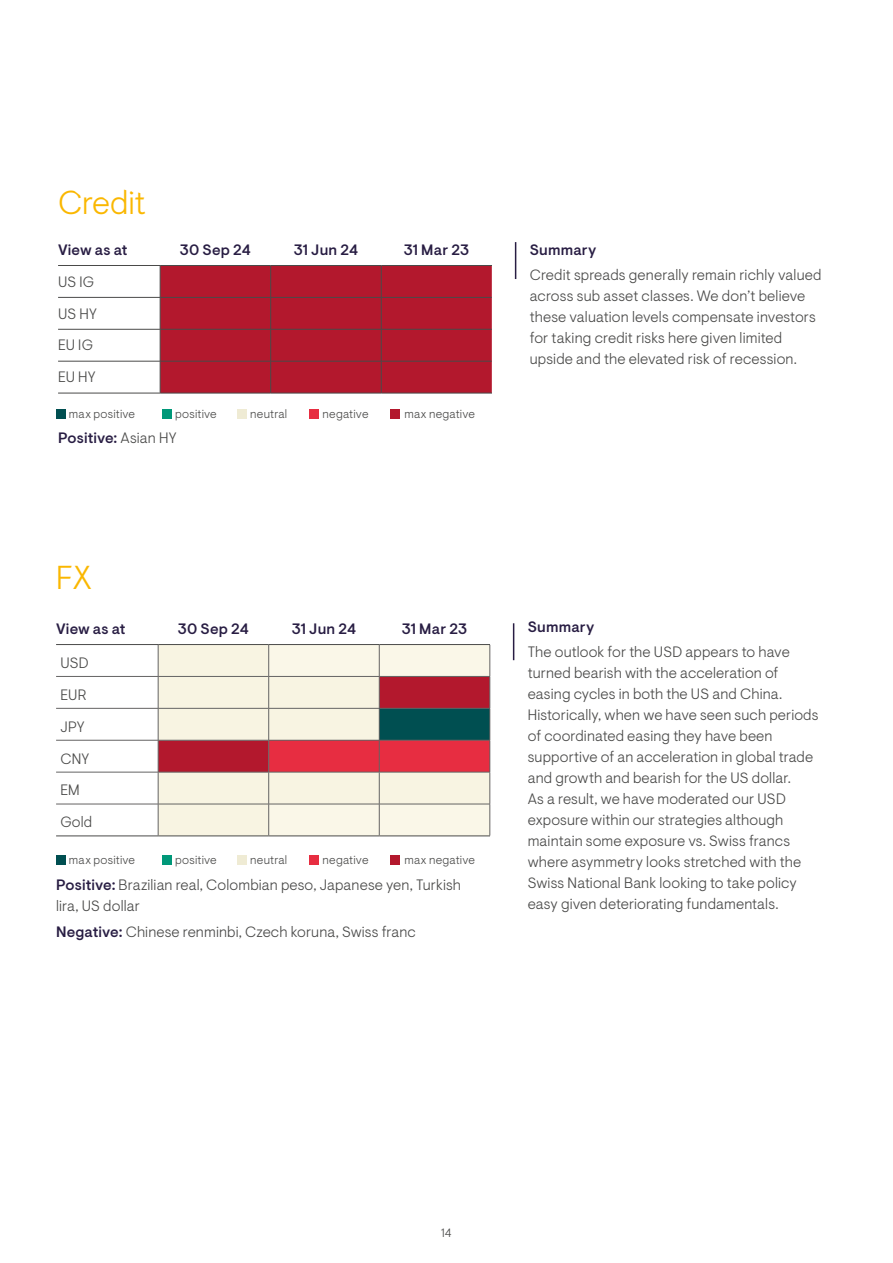
<style>
.page{position:relative;width:893px;height:1263px;background:#fff}
.page>*{position:absolute;margin:0;border:0;box-sizing:border-box;transform-origin:0 0}
.t1{font:300 33px "Ninety One Visuelt Display";letter-spacing:-.01em;color:#fab700}
.t2{font:300 15px/21px "Ninety One Visuelt";letter-spacing:.01em;color:#4a4a49}
.t3{font:500 15px "Ninety One Visuelt";letter-spacing:.01em;color:#281d43}
.t4{font:300 12px "Ninety One Visuelt";letter-spacing:.015em;color:#4a4a49}
.s1{font-weight:300;color:#4a4a49}
.s2{font-weight:500;color:#281d43}
</style>
<div class="page">
<div style="left:161px;top:266px;width:331px;height:127px;background:#b3182d"></div>
<hr style="left:58px;top:393px;width:102px;height:1px;background:#4a4a49">
<hr style="left:381px;top:393px;width:111px;height:1px;background:#4a4a49">
<hr style="left:160px;top:393px;width:111px;height:1px;background:#4a4a49">
<hr style="left:271px;top:393px;width:110px;height:1px;background:#4a4a49">
<hr style="left:160px;top:266px;width:1px;height:31px;background:#4a4a49">
<hr style="left:270px;top:266px;width:1px;height:31px;background:#4a4a49">
<hr style="left:381px;top:266px;width:1px;height:31px;background:#4a4a49">
<hr style="left:58px;top:297px;width:102px;height:1px;background:#4a4a49">
<hr style="left:160px;top:297px;width:111px;height:1px;background:#4a4a49">
<hr style="left:160px;top:298px;width:1px;height:31px;background:#4a4a49">
<hr style="left:271px;top:297px;width:110px;height:1px;background:#4a4a49">
<hr style="left:270px;top:298px;width:1px;height:31px;background:#4a4a49">
<hr style="left:381px;top:297px;width:111px;height:1px;background:#4a4a49">
<hr style="left:381px;top:298px;width:1px;height:31px;background:#4a4a49">
<hr style="left:58px;top:329px;width:102px;height:1px;background:#4a4a49">
<hr style="left:160px;top:329px;width:111px;height:1px;background:#4a4a49">
<hr style="left:160px;top:329px;width:1px;height:32px;background:#4a4a49">
<hr style="left:271px;top:329px;width:110px;height:1px;background:#4a4a49">
<hr style="left:270px;top:329px;width:1px;height:32px;background:#4a4a49">
<hr style="left:381px;top:329px;width:111px;height:1px;background:#4a4a49">
<hr style="left:381px;top:329px;width:1px;height:32px;background:#4a4a49">
<hr style="left:58px;top:361px;width:102px;height:1px;background:#4a4a49">
<hr style="left:160px;top:361px;width:111px;height:1px;background:#4a4a49">
<hr style="left:160px;top:361px;width:1px;height:32px;background:#4a4a49">
<hr style="left:271px;top:361px;width:110px;height:1px;background:#4a4a49">
<hr style="left:270px;top:361px;width:1px;height:32px;background:#4a4a49">
<hr style="left:381px;top:361px;width:111px;height:1px;background:#4a4a49">
<hr style="left:381px;top:361px;width:1px;height:32px;background:#4a4a49">
<hr style="left:160px;top:265px;width:111px;height:1px;background:#4a4a49">
<hr style="left:271px;top:265px;width:110px;height:1px;background:#4a4a49">
<hr style="left:381px;top:265px;width:111px;height:1px;background:#4a4a49">
<hr style="left:58px;top:265px;width:102px;height:1px;background:#4a4a49">
<hr style="left:515px;top:242px;width:1px;height:37px;background:#281d43">
<svg style="left:159px;top:645px;width:331px;height:190px;background:#edd6ca"></svg>
<div style="left:379px;top:708px;width:111px;height:32px;background:#004f51"></div>
<div style="left:269px;top:740px;width:110px;height:32px;background:#e72d41"></div>
<div style="left:379px;top:740px;width:111px;height:32px;background:#e72d41"></div>
<hr style="left:56px;top:835px;width:102px;height:1px;background:#4a4a49">
<hr style="left:158px;top:835px;width:111px;height:1px;background:#4a4a49">
<hr style="left:269px;top:835px;width:110px;height:1px;background:#4a4a49">
<hr style="left:379px;top:835px;width:111px;height:1px;background:#4a4a49">
<hr style="left:158px;top:645px;width:1px;height:31px;background:#646363">
<hr style="left:268px;top:645px;width:1px;height:31px;background:#646363">
<hr style="left:379px;top:645px;width:1px;height:31px;background:#646363">
<hr style="left:490px;top:645px;width:1px;height:31px;background:#646363">
<hr style="left:56px;top:676px;width:102px;height:1px;background:#646363">
<hr style="left:158px;top:676px;width:111px;height:1px;background:#646363">
<hr style="left:158px;top:677px;width:1px;height:31px;background:#646363">
<hr style="left:269px;top:676px;width:110px;height:1px;background:#646363">
<hr style="left:268px;top:677px;width:1px;height:31px;background:#646363">
<hr style="left:379px;top:676px;width:111px;height:1px;background:#646363">
<hr style="left:379px;top:677px;width:1px;height:31px;background:#646363">
<hr style="left:490px;top:677px;width:1px;height:31px;background:#646363">
<hr style="left:56px;top:708px;width:102px;height:1px;background:#646363">
<hr style="left:158px;top:708px;width:111px;height:1px;background:#646363">
<hr style="left:158px;top:708px;width:1px;height:32px;background:#646363">
<hr style="left:269px;top:708px;width:110px;height:1px;background:#646363">
<hr style="left:268px;top:708px;width:1px;height:32px;background:#646363">
<hr style="left:379px;top:708px;width:111px;height:1px;background:#646363">
<hr style="left:379px;top:708px;width:1px;height:32px;background:#646363">
<hr style="left:490px;top:708px;width:1px;height:32px;background:#646363">
<hr style="left:56px;top:740px;width:102px;height:1px;background:#646363">
<hr style="left:158px;top:740px;width:111px;height:1px;background:#646363">
<hr style="left:158px;top:740px;width:1px;height:32px;background:#646363">
<hr style="left:269px;top:740px;width:110px;height:1px;background:#646363">
<hr style="left:268px;top:740px;width:1px;height:32px;background:#646363">
<hr style="left:56px;top:772px;width:102px;height:1px;background:#646363">
<hr style="left:158px;top:772px;width:111px;height:1px;background:#646363">
<hr style="left:158px;top:772px;width:1px;height:32px;background:#646363">
<hr style="left:269px;top:772px;width:110px;height:1px;background:#646363">
<hr style="left:268px;top:772px;width:1px;height:32px;background:#646363">
<hr style="left:379px;top:772px;width:1px;height:32px;background:#646363">
<hr style="left:490px;top:772px;width:1px;height:32px;background:#646363">
<hr style="left:56px;top:804px;width:102px;height:1px;background:#646363">
<hr style="left:158px;top:804px;width:111px;height:1px;background:#646363">
<hr style="left:158px;top:804px;width:1px;height:31px;background:#646363">
<hr style="left:269px;top:804px;width:110px;height:1px;background:#646363">
<hr style="left:268px;top:804px;width:1px;height:31px;background:#646363">
<hr style="left:379px;top:804px;width:111px;height:1px;background:#646363">
<hr style="left:379px;top:804px;width:1px;height:31px;background:#646363">
<hr style="left:490px;top:804px;width:1px;height:31px;background:#646363">
<hr style="left:158px;top:644px;width:111px;height:1px;background:#4a4a49">
<hr style="left:269px;top:644px;width:110px;height:1px;background:#4a4a49">
<hr style="left:379px;top:644px;width:111px;height:1px;background:#4a4a49">
<hr style="left:56px;top:644px;width:102px;height:1px;background:#4a4a49">
<hr style="left:379px;top:740px;width:1px;height:32px;background:#646363">
<hr style="left:379px;top:740px;width:111px;height:1px;background:#646363">
<hr style="left:490px;top:740px;width:1px;height:32px;background:#646363">
<hr style="left:379px;top:772px;width:111px;height:1px;background:#646363">
<hr style="left:513px;top:623px;width:1px;height:37px;background:#281d43">
<div style="left:56px;top:409px;width:9px;height:9px;background:#004f51"></div>
<div style="left:162px;top:409px;width:9px;height:9px;background:#009879"></div>
<div style="left:238px;top:409px;width:9px;height:9px;background:#efebd4"></div>
<div style="left:309px;top:409px;width:9px;height:9px;background:#e72d41"></div>
<div style="left:391px;top:409px;width:9px;height:9px;background:#b3182d"></div>
<div style="left:56px;top:856px;width:9px;height:9px;background:#004f51"></div>
<div style="left:162px;top:856px;width:9px;height:9px;background:#009879"></div>
<div style="left:238px;top:856px;width:9px;height:9px;background:#efebd4"></div>
<div style="left:309px;top:856px;width:9px;height:9px;background:#e72d41"></div>
<div style="left:391px;top:856px;width:9px;height:9px;background:#b3182d"></div>
<h1 class="t1" style="left:58px;top:184px;width:90px">Credit</h1>
<p class="t3" style="left:58px;top:241px;width:71px">View as at</p>
<p class="t3" style="left:180px;top:241px;width:72px">30 Sep 24</p>
<p class="t3" style="left:294px;top:241px;width:66px">31 Jun 24</p>
<p class="t3" style="left:404px;top:241px;width:67px">31 Mar 23</p>
<p class="t2" style="left:58px;top:266px;width:40px;line-height:32px">US IG<br>US HY<br>EU IG<br>EU HY</p>
<p class="t4" style="left:69px;top:406px;width:68px">max positive</p>
<p class="t4" style="left:175px;top:406px;width:43px">positive</p>
<p class="t4" style="left:250px;top:406px;width:38px">neutral</p>
<p class="t4" style="left:323px;top:406px;width:47px">negative</p>
<p class="t4" style="left:404px;top:406px;width:72px">max negative</p>
<p class="t3" style="left:58px;top:429px;width:120px">Positive: <span class="s1">Asian HY</span></p>
<h1 class="t1" style="left:56px;top:559px;width:37px">FX</h1>
<p class="t3" style="left:56px;top:620px;width:71px">View as at</p>
<p class="t3" style="left:178px;top:620px;width:72px">30 Sep 24</p>
<p class="t3" style="left:292px;top:620px;width:66px">31 Jun 24</p>
<p class="t3" style="left:402px;top:620px;width:67px">31 Mar 23</p>
<p class="t2" style="left:60px;top:647px;width:33px;line-height:32px">USD<br>EUR<br>JPY<br>CNY<br>EM<br>Gold</p>
<p class="t4" style="left:69px;top:853px;width:68px">max positive</p>
<p class="t4" style="left:175px;top:853px;width:43px">positive</p>
<p class="t4" style="left:250px;top:853px;width:38px">neutral</p>
<p class="t4" style="left:323px;top:853px;width:47px">negative</p>
<p class="t4" style="left:404px;top:853px;width:72px">max negative</p>
<p class="t2" style="left:56px;top:875px;width:406px"><span class="s2">Positive:</span> Brazilian real, Colombian peso, Japanese yen, Turkish lira, US dollar</p>
<p class="t2" style="left:56px;top:921px;width:361px"><span class="s2">Negative:</span> Chinese renminbi, Czech koruna, Swiss franc</p>
<p class="t3" style="left:530px;top:241px;width:68px">Summary</p>
<p class="t2" style="left:530px;top:264px;width:293px">Credit spreads generally remain richly valued across sub asset classes. We don’t believe these valuation levels compensate investors for taking credit risks here given limited upside and the elevated risk of recession.</p>
<p class="t3" style="left:528px;top:618px;width:68px">Summary</p>
<p class="t2" style="left:528px;top:641px;width:292px">The outlook for the USD appears to have turned bearish with the acceleration of easing cycles in both the US and China.<br>Historically, when we have seen such periods of coordinated easing they have been supportive of an acceleration in global trade and growth and bearish for the US dollar.<br>As a result, we have moderated our USD exposure within our strategies although maintain some exposure vs. Swiss francs where asymmetry looks stretched with the Swiss National Bank looking to take policy easy given deteriorating fundamentals.</p>
<p class="t4" style="left:441px;top:1226px;width:12px">14</p>
</div>
